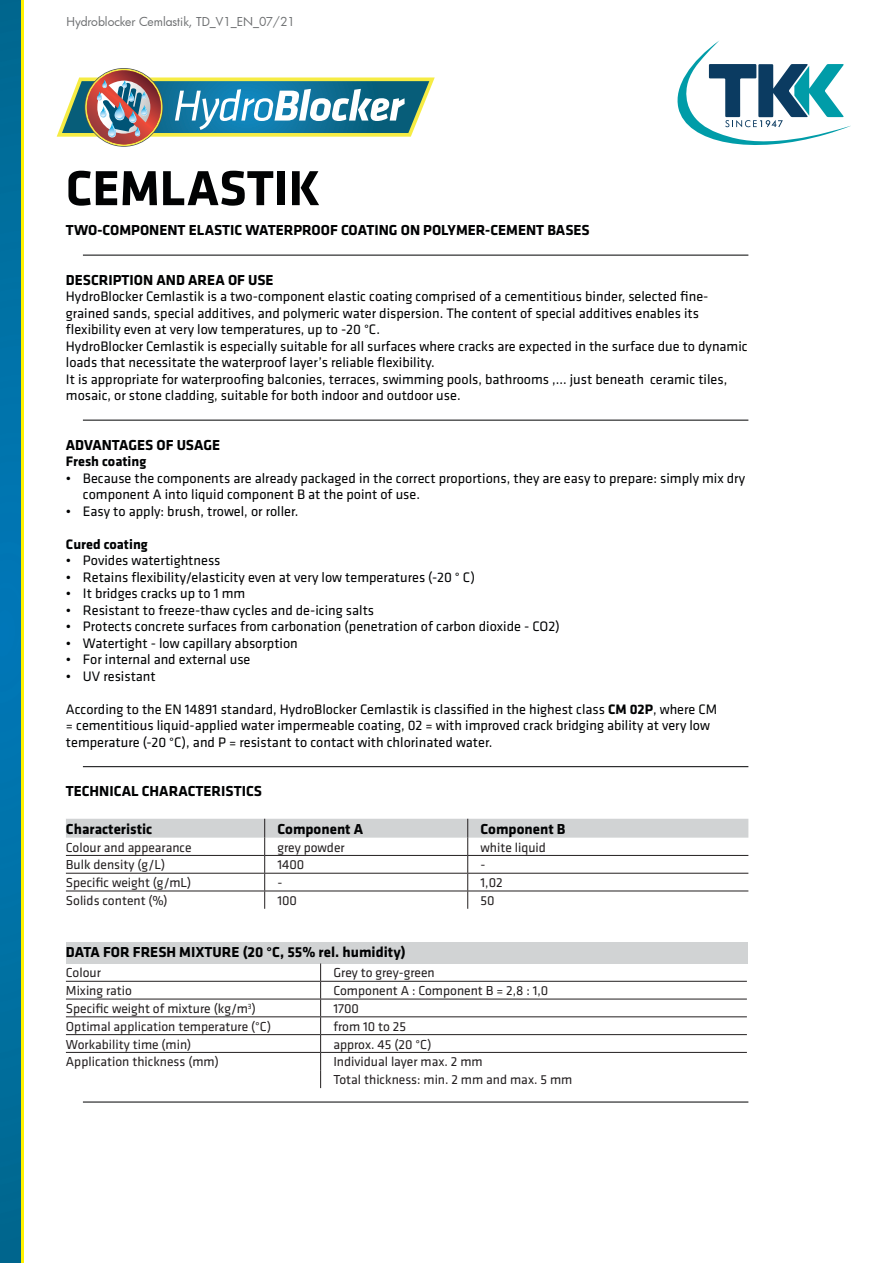
<style>
.page{position:relative;width:893px;height:1263px;background:#fff}
.page>*{position:absolute;margin:0;border:0;box-sizing:border-box;transform-origin:0 0}
._02_H1{font:700 51px "Klavika";color:#010203}
._01_Mednaslovi{font:700 15px "Klavika";color:#010203}
._02_H1-2{font:700 15px "Klavika";color:#010203}
._00_Body_Text{font:14.25px/16.5px "Klavika";color:#010203}
._00_Body_Text-2{font:700 14.25px "Klavika";color:#010203}
._00_Tabela{font:13.5px "Klavika";color:#231f20}
._00_Body_Text-3{font:12px "Futura";color:#6d6f71}
.s1{font-weight:700}
</style>
<div class="page">
<svg style="left:677px;top:41px;width:174px;height:104px"></svg>
<hr style="left:83px;top:255px;width:665px;height:1px;background:#010203">
<hr style="left:83px;top:420px;width:665px;height:1px;background:#010203">
<hr style="left:83px;top:766px;width:665px;height:1px;background:#010203">
<hr style="left:83px;top:1102px;width:665px;height:1px;background:#010203">
<svg style="left:66px;top:819px;width:682px;height:90px"></svg>
<div style="left:66px;top:942px;width:682px;height:21px;background:#d1d3d4"></div>
<hr style="left:66px;top:981px;width:255px;height:1px;background:#231f20">
<hr style="left:321px;top:981px;width:426px;height:1px;background:#231f20">
<hr style="left:66px;top:999px;width:255px;height:1px;background:#231f20">
<hr style="left:321px;top:999px;width:426px;height:1px;background:#231f20">
<hr style="left:66px;top:1016px;width:255px;height:1px;background:#231f20">
<hr style="left:321px;top:1016px;width:426px;height:1px;background:#231f20">
<hr style="left:66px;top:1034px;width:255px;height:1px;background:#231f20">
<hr style="left:321px;top:1034px;width:426px;height:1px;background:#231f20">
<hr style="left:66px;top:1052px;width:255px;height:1px;background:#231f20">
<hr style="left:321px;top:1052px;width:426px;height:1px;background:#231f20">
<svg style="left:320px;top:963px;width:1px;height:125px"></svg>
<svg style="left:57px;top:68px;width:378px;height:79px"></svg>
<svg style="left:20px;top:0;width:3px;height:1263px;background:#aac636"></svg>
<svg style="left:0;top:0;width:20px;height:1263px;background:#0070a3"></svg>
<div style="left:1px;top:627px;width:6px;height:12px;background:#0077b9;border-radius:50%"></div>
<p class="_00_Body_Text-3" style="left:67px;top:13px;width:230px">Hydroblocker Cemlastik, TD_V1_EN_07/21</p>
<p class="_02_H1" style="left:66px;top:160px;width:256px">CEMLASTIK</p>
<p class="_02_H1-2" style="left:66px;top:222px;width:525px">TWO-COMPONENT ELASTIC WATERPROOF COATING ON POLYMER-CEMENT BASES</p>
<p class="_01_Mednaslovi" style="left:66px;top:272px;width:209px">DESCRIPTION AND AREA OF USE</p>
<p class="_00_Body_Text" style="left:66px;top:288px;width:644px">HydroBlocker Cemlastik is a two-component elastic coating comprised of a cementitious binder, selected fine&shy;grained sands, special additives, and polymeric water dispersion. The content of special additives enables its flexibility even at very low temperatures, up to -20 °C.</p>
<p class="_00_Body_Text" style="left:66px;top:338px;width:683px">HydroBlocker Cemlastik is especially suitable for all surfaces where cracks are expected in the surface due to dynamic loads that necessitate the waterproof layer’s reliable flexibility.</p>
<p class="_00_Body_Text" style="left:66px;top:371px;width:663px">It is appropriate for waterproofing balconies, terraces, swimming pools, bathrooms ,… just beneath ceramic tiles, mosaic, or stone cladding, suitable for both indoor and outdoor use.</p>
<p class="_01_Mednaslovi" style="left:66px;top:437px;width:156px">ADVANTAGES OF USAGE</p>
<p class="_00_Body_Text-2" style="left:66px;top:454px;width:82px">Fresh coating</p>
<p class="_00_Body_Text" style="left:83px;top:470px;width:664px;text-indent:-17px">• Because the components are already packaged in the correct proportions, they are easy to prepare: simply mix dry component A into liquid component B at the point of use.</p>
<p class="_00_Body_Text" style="left:66px;top:503px;width:234px">• Easy to apply: brush, trowel, or roller.</p>
<p class="_00_Body_Text-2" style="left:66px;top:536px;width:83px">Cured coating</p>
<p class="_00_Body_Text" style="left:66px;top:552px;width:156px">• Povides watertightness</p>
<p class="_00_Body_Text" style="left:66px;top:569px;width:411px">• Retains flexibility/elasticity even at very low temperatures (-20 ° C)</p>
<p class="_00_Body_Text" style="left:66px;top:585px;width:181px">• It bridges cracks up to 1 mm</p>
<p class="_00_Body_Text" style="left:66px;top:602px;width:310px">• Resistant to freeze-thaw cycles and de-icing salts</p>
<p class="_00_Body_Text" style="left:66px;top:618px;width:495px">• Protects concrete surfaces from carbonation (penetration of carbon dioxide - CO2)</p>
<p class="_00_Body_Text" style="left:66px;top:635px;width:233px">• Watertight - low capillary absorption</p>
<p class="_00_Body_Text" style="left:66px;top:651px;width:186px">• For internal and external use</p>
<p class="_00_Body_Text" style="left:66px;top:668px;width:91px">• UV resistant</p>
<p class="_00_Body_Text" style="left:66px;top:701px;width:653px">According to the EN 14891 standard, HydroBlocker Cemlastik is classified in the highest class <span class="s1">CM 02P</span>, where CM = cementitious liquid-applied water impermeable coating, 02 = with improved crack bridging ability at very low temperature (-20 °C), and P = resistant to contact with chlorinated water.</p>
<p class="_01_Mednaslovi" style="left:66px;top:783px;width:198px">TECHNICAL CHARACTERISTICS</p>
<p class="_01_Mednaslovi" style="left:66px;top:821px;width:88px">Characteristic</p>
<p class="_01_Mednaslovi" style="left:277px;top:821px;width:87px">Component A</p>
<p class="_01_Mednaslovi" style="left:480px;top:821px;width:86px">Component B</p>
<p class="_00_Tabela" style="left:66px;top:840px;width:127px">Colour and appearance</p>
<p class="_00_Tabela" style="left:277px;top:840px;width:69px">grey powder</p>
<p class="_00_Tabela" style="left:480px;top:840px;width:67px">white liquid</p>
<p class="_00_Tabela" style="left:66px;top:857px;width:101px">Bulk density (g/L)</p>
<p class="_00_Tabela" style="left:277px;top:857px;width:28px">1400</p>
<p class="_00_Tabela" style="left:480px;top:857px;width:6px">-</p>
<p class="_00_Tabela" style="left:66px;top:875px;width:127px">Specific weight (g/mL)</p>
<p class="_00_Tabela" style="left:277px;top:875px;width:6px">-</p>
<p class="_00_Tabela" style="left:480px;top:875px;width:24px">1,02</p>
<p class="_00_Tabela" style="left:66px;top:893px;width:103px">Solids content (%)</p>
<p class="_00_Tabela" style="left:277px;top:893px;width:21px">100</p>
<p class="_00_Tabela" style="left:480px;top:893px;width:16px">50</p>
<p class="_01_Mednaslovi" style="left:66px;top:944px;width:341px">DATA FOR FRESH MIXTURE (20 °C, 55% rel. humidity)</p>
<p class="_00_Tabela" style="left:66px;top:966px;width:37px">Colour</p>
<p class="_00_Tabela" style="left:333px;top:966px;width:103px">Grey to grey-green</p>
<p class="_00_Tabela" style="left:66px;top:983px;width:68px">Mixing ratio</p>
<p class="_00_Tabela" style="left:333px;top:983px;width:216px">Component A : Component B = 2,8 : 1,0</p>
<p class="_00_Tabela" style="left:66px;top:1001px;width:191px">Specific weight of mixture (kg/m<sup>3</sup>)</p>
<p class="_00_Tabela" style="left:333px;top:1001px;width:27px">1700</p>
<p class="_00_Tabela" style="left:66px;top:1019px;width:207px">Optimal application temperature (°C)</p>
<p class="_00_Tabela" style="left:333px;top:1019px;width:74px">from 10 to 25</p>
<p class="_00_Tabela" style="left:66px;top:1037px;width:127px">Workability time (min)</p>
<p class="_00_Tabela" style="left:333px;top:1037px;width:100px">approx. 45 (20 °C)</p>
<p class="_00_Tabela" style="left:66px;top:1054px;width:154px">Application thickness (mm)</p>
<p class="_00_Tabela" style="left:333px;top:1054px;width:151px">Individual layer max. 2 mm</p>
<p class="_00_Tabela" style="left:333px;top:1072px;width:241px">Total thickness: min. 2 mm and max. 5 mm</p>
</div>
